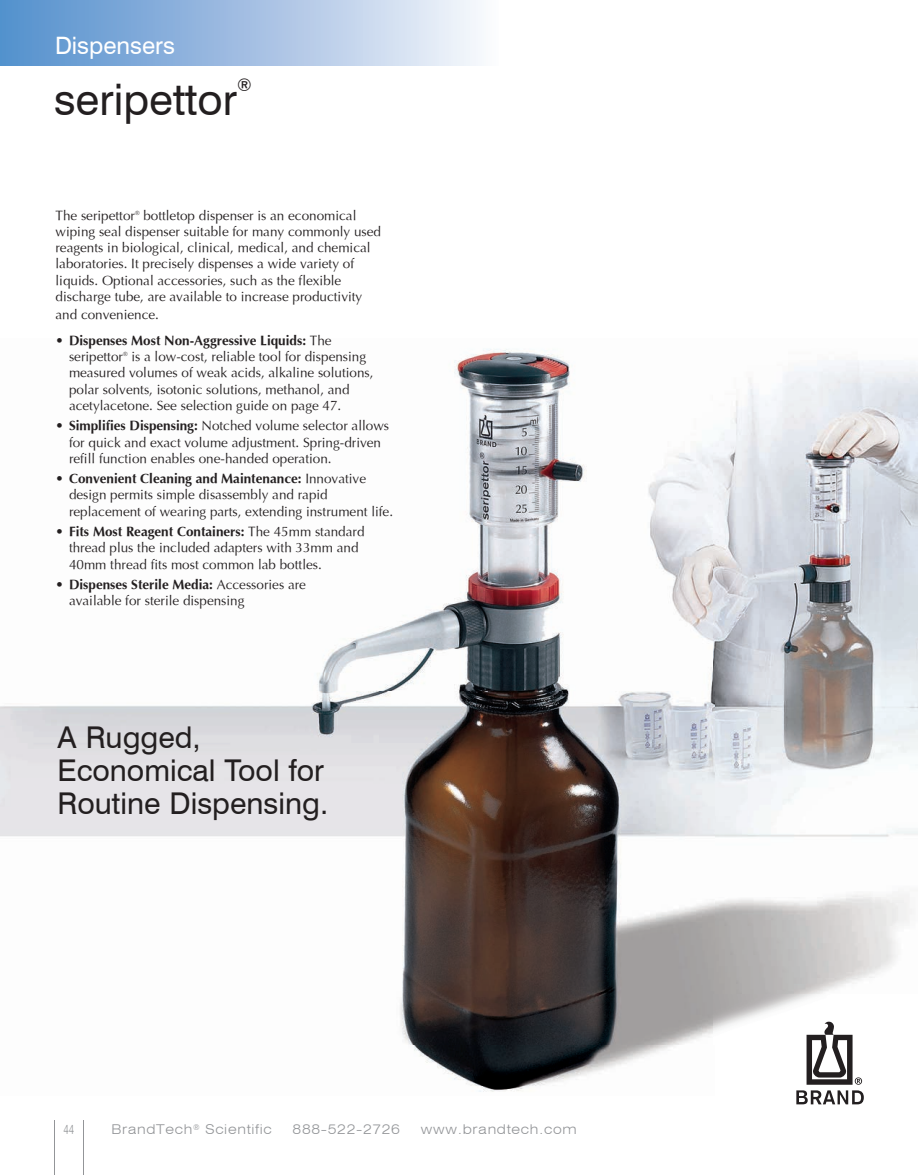
<style>
.page{position:relative;width:918px;height:1175px;background:#fff}
.page>*{position:absolute;margin:0;border:0;box-sizing:border-box;transform-origin:0 0}
.t1{font:43.5px "Swiss 721 BT";color:#231f20}
.t2{font:30px/33px "Swiss 721 BT";color:#231f20}
.t3{font:24px "Swiss 721 BT";color:#fff}
.t4{font:17.55px "Swiss 721 BT";color:#231f20}
.t5{font:13.5px/16.2px "Optima";color:#231f20}
.t6{font:300 expanded 13.5px "Swiss 721 BT";letter-spacing:.05em;color:#939598}
.t7{font:300 13.5px "Swiss 721 BT";color:#939598;scale:.75 1}
.s1{font-weight:700}
</style>
<div class="page">
<div style="left:0;top:0;width:498px;height:66px;background:linear-gradient(to right,#518ccc,#f8f7fc)"></div>
<hr style="left:83px;top:1120px;width:1px;height:54px;background:#939598">
<hr style="left:54px;top:1120px;width:1px;height:54px;background:#939598">
<img style="left:0;top:349px;width:918px;height:743px">
<svg style="left:796px;top:1090px;width:68px;height:14px"></svg>
<svg style="left:807px;top:1021px;width:55px;height:63px"></svg>
<h3 class="t3" style="left:55px;top:31px;width:122px">Dispensers</h3>
<h1 class="t1" style="left:54px;top:73px;width:185px">seripettor</h1>
<p class="t4" style="left:237px;top:74px;width:16px">®</p>
<p class="t5" style="left:56px;top:207px;width:327px">The seripettor<sup>®</sup> bottletop dispenser is an economical wiping seal dispenser suitable for many commonly used reagents in biological, clinical, medical, and chemical laboratories. It precisely dispenses a wide variety of liquids. Optional accessories, such as the flexible discharge tube, are available to increase productivity</p>
<p class="t5" style="left:56px;top:306px;width:105px">and convenience.</p>
<p class="t5" style="left:69px;top:332px;width:306px;text-indent:-14px"><span class="s1">• Dispenses Most Non-Aggressive Liquids:</span> The seripettor<sup>®</sup> is a low-cost, reliable tool for dispensing measured volumes of weak acids, alkaline solutions, polar solvents, isotonic solutions, methanol, and acetylacetone. See selection guide on page 47.</p>
<p class="t5" style="left:69px;top:418px;width:322px;text-indent:-14px"><span class="s1">• Simplifies Dispensing:</span> Notched volume selector allows for quick and exact volume adjustment. Spring-driven refill function enables one-handed operation.</p>
<p class="t5" style="left:69px;top:471px;width:326px;text-indent:-14px"><span class="s1">• Convenient Cleaning and Maintenance:</span> Innovative design permits simple disassembly and rapid replacement of wearing parts, extending instrument life.</p>
<p class="t5" style="left:69px;top:524px;width:297px;text-indent:-14px"><span class="s1">• Fits Most Reagent Containers:</span> The 45mm standard thread plus the included adapters with 33mm and<br>40mm thread fits most common lab bottles.</p>
<p class="t5" style="left:69px;top:576px;width:239px;text-indent:-14px"><span class="s1">• Dispenses Sterile Media:</span> Accessories are available for sterile dispensing</p>
<h2 class="t2" style="left:58px;top:721px;width:272px">A Rugged,<br>Economical Tool for<br>Routine Dispensing.</h2>
<p class="t7" style="left:63px;top:1121px;width:16px">44</p>
<p class="t6" style="left:111px;top:1121px;width:162px">BrandTech<sup>®</sup> Scientific</p>
<p class="t6" style="left:293px;top:1121px;width:109px">888-522-2726</p>
<p class="t6" style="left:421px;top:1121px;width:157px">www.brandtech.com</p>
</div>
